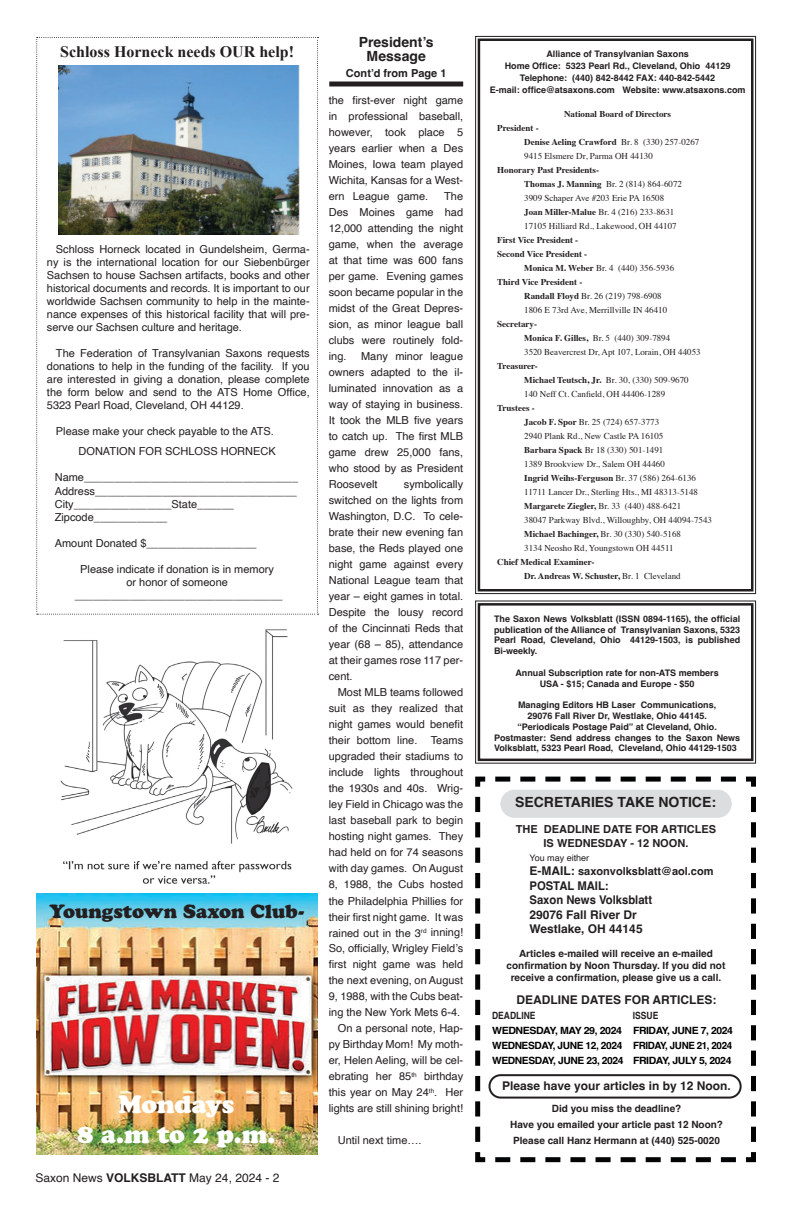
<style>
.page{position:relative;width:792px;height:1224px;background:#fff}
.page>*{position:absolute;margin:0;border:0;box-sizing:border-box;transform-origin:0 0}
.t1{font:25px/30px "Cooper Black Std";letter-spacing:-.01em;color:#fff;text-align:center}
.t2{font:19px "Cooper Black Std";letter-spacing:-.005em;color:#231f20}
.t3{font:700 16px "Times New Roman";color:#231f20}
.t4{font:700 14px/15px "Helvetica";color:#231f20;text-align:center}
.t5{font:700 12px/14.4px "Helvetica";color:#231f20;scale:.94 1}
.t6{font:700 12px "Helvetica";color:#231f20}
.t7{font:12px "Helvetica";color:#231f20}
.t8{font:11px/16px "Helvetica";color:#231f20;text-align:justify}
.t9{font:700 11px/13.2px "Helvetica";color:#231f20;text-align:center}
.t10{font:700 10px/12px "Helvetica";color:#231f20;text-align:center}
.t11{font:700 10px/15px "Helvetica";letter-spacing:-.04em;color:#000;text-align:justify;scale:1.06 1}
.t12{font:700 10px "Helvetica";color:#231f20;scale:.85 1}
.t13{font:9px/14px "Times";color:#231f20}
.t14{font:700 9px/10.8px "Helvetica";color:#231f20;text-align:center}
.t15{font:700 9px/14px "Times";color:#231f20}
.t16{font:9px "Helvetica";color:#231f20}
.s1{font-weight:700}
.s2{font-weight:400}
.s3{font-size:12px}
</style>
<div class="page">
<svg style="left:475px;top:776px;width:281px;height:387px"></svg>
<svg style="left:475px;top:600px;width:281px;height:164px"></svg>
<div style="left:478px;top:603px;width:276px;height:158px;border:2px solid #231f20"></div>
<svg style="left:475px;top:36px;width:281px;height:558px"></svg>
<div style="left:478px;top:38px;width:276px;height:554px;border:2px solid #231f20"></div>
<svg style="left:36px;top:37px;width:283px;height:578px"></svg>
<img style="left:59px;top:66px;width:240px;height:168px">
<div style="left:500px;top:790px;width:232px;height:28px;background:#dcddde;border-radius:14px"></div>
<div style="left:488px;top:1074px;width:254px;height:25px;border:2px solid #231f20;border-radius:11px"></div>
<hr style="left:329px;top:82px;width:134px;height:4px;background:#231f20">
<img style="left:60px;top:629px;width:233px;height:255px">
<img style="left:37px;top:893px;width:280px;height:262px">
<h3 class="t3" style="left:60px;top:40px;width:235px">Schloss Horneck needs OUR help!</h3>
<p class="t8" style="left:47px;top:243px;width:264px;line-height:13px;text-indent:9px">Schloss Horneck located in Gundelsheim, Germa&shy;ny is the international location for our Siebenbürger Sachsen to house Sachsen artifacts, books and other historical documents and records. It is important to our worldwide Sachsen community to help in the mainte&shy;nance expenses of this historical facility that will pre&shy;serve our Sachsen culture and heritage.</p>
<p class="t8" style="left:47px;top:347px;width:264px;line-height:13px;text-indent:9px">The Federation of Transylvanian Saxons requests donations to help in the funding of the facility. If you are interested in giving a donation, please complete the form below and send to the ATS Home Office, 5323 Pearl Road, Cleveland, OH 44129.</p>
<p class="t8" style="left:56px;top:423px;width:220px">Please make your check payable to the ATS.</p>
<p class="t8" style="left:79px;top:444px;width:199px">DONATION FOR SCHLOSS HORNECK</p>
<p class="t8" style="left:55px;top:471px;width:245px;line-height:13.2px;text-align:left">Name___________________________________ Address_________________________________ City________________State______ Zipcode____________</p>
<p class="t8" style="left:55px;top:536px;width:203px">Amount Donated $__________________</p>
<p class="t8" style="left:75px;top:563px;width:209px;line-height:13px;text-align:center">Please indicate if donation is in memory<br>or honor of someone __________________________________</p>
<h2 class="t2" style="left:50px;top:899px;width:256px">Youngstown Saxon Club-</h2>
<h1 class="t1" style="left:77px;top:1089px;width:199px">Mondays<br>8 a.m to 2 p.m.</h1>
<p class="t7" style="left:36px;top:1169px;width:245px">Saxon News <span class="s1">VOLKSBLATT</span> May 24, 2024 - 2</p>
<p class="t4" style="left:359px;top:36px;width:76px">President’s<br>Message</p>
<p class="t9" style="left:346px;top:67px;width:102px">Cont’d from Page 1</p>
<p class="t8" style="left:329px;top:93px;width:136px">the first-ever night game in professional baseball, however, took place 5 years earlier when a Des Moines, Iowa team played Wichita, Kansas for a West&shy;ern League game.</p>
<p class="t8" style="left:329px;top:189px;width:136px;text-indent:115px">The Des Moines game had 12,000 attending the night game, when the average at that time was 600 fans per game. Evening games soon became popular in the midst of the Great Depres&shy;sion, as minor league ball clubs were routinely fold&shy;ing.</p>
<p class="t8" style="left:329px;top:349px;width:136px;text-indent:32px">Many minor league owners adapted to the il&shy;luminated innovation as a way of staying in business.<br>It took the MLB five years to catch up. The first MLB game drew 25,000 fans, who stood by as President Roosevelt</p>
<p class="t8" style="left:329px;top:477px;width:136px;text-indent:75px">symbolically switched on the lights from Washington, D.C. To cele&shy;brate their new evening fan base, the Reds played one night game against every National League team that year – eight games in total.<br>Despite the lousy record of the Cincinnati Reds that year (68 – 85), attendance at their games rose 117 per&shy;cent.</p>
<p class="t8" style="left:329px;top:685px;width:136px;text-align:right">Most MLB teams followed suit as they realized that night games would benefit their bottom line. Teams upgraded their stadiums to include lights throughout the 1930s and 40s. Wrig&shy;ley Field in Chicago was the last baseball park to begin hosting night games. They had held on for 74 seasons with day games. On August<br>8, 1988, the Cubs hosted the Philadelphia Phillies for their first night game. It was rained out in the 3<sup>rd</sup> inning!<br>So, officially, Wrigley Field’s first night game was held the next evening, on August<br>9, 1988, with the Cubs beat&shy;ing the New York Mets 6-4.<br>On a personal note, Hap&shy;py Birthday Mom! My moth&shy;er, Helen Aeling, will be cel&shy;ebrating her 85<sup>th</sup> birthday this year on May 24<sup>th</sup>. Her lights are still shining bright!</p>
<p class="t8" style="left:338px;top:1133px;width:85px">Until next time….</p>
<p class="t14" style="left:490px;top:49px;width:257px;line-height:12px">Alliance of Transylvanian Saxons<br>Home Office: 5323 Pearl Rd., Cleveland, Ohio 44129<br>Telephone: (440) 842-8442 FAX: 440-842-5442<br>E-mail: office@atsaxons.com Website: www.atsaxons.com</p>
<p class="t15" style="left:564px;top:106px;width:109px">National Board of Directors</p>
<p class="t13" style="left:524px;top:120px;width:177px;text-indent:-27px"><span class="s1">President -<br>Denise Aeling Crawford</span> Br. 8 (330) 257-0267<br>9415 Elsmere Dr, Parma OH 44130</p>
<p class="t13" style="left:524px;top:162px;width:159px;text-indent:-27px"><span class="s1">Honorary Past Presidents-<br>Thomas J. Manning</span> Br. 2 (814) 864-6072<br>3909 Schaper Ave #203 Erie PA 16508<br><span class="s1">Joan Miller-Malue</span> Br. 4 (216) 233-8631<br>17105 Hilliard Rd., Lakewood, OH 44107</p>
<p class="t15" style="left:497px;top:232px;width:83px">First Vice President -</p>
<p class="t15" style="left:497px;top:246px;width:92px">Second Vice President -</p>
<p class="t13" style="left:524px;top:260px;width:152px"><span class="s1">Monica M. Weber</span> Br. 4 (440) 356-5936</p>
<p class="t15" style="left:497px;top:274px;width:87px">Third Vice President -</p>
<p class="t13" style="left:524px;top:288px;width:139px"><span class="s1">Randall Floyd</span> Br. 26 (219) 798-6908</p>
<p class="t13" style="left:524px;top:302px;width:145px">1806 E 73rd Ave, Merrillville IN 46410</p>
<p class="t13" style="left:524px;top:316px;width:178px;text-indent:-27px"><span class="s1">Secretary-<br>Monica F. Gilles,</span> Br. 5 (440) 309-7894<br>3520 Beavercrest Dr, Apt 107, Lorain, OH 44053</p>
<p class="t13" style="left:524px;top:358px;width:166px;text-indent:-27px"><span class="s1">Treasurer-<br>Michael Teutsch, Jr.</span> Br. 30, (330) 509-9670<br>140 Neff Ct. Canfield, OH 44406-1289</p>
<p class="t13" style="left:524px;top:400px;width:189px;text-indent:-27px"><span class="s1">Trustees -<br>Jacob F. Spor</span> Br. 25 (724) 657-3773<br>2940 Plank Rd., New Castle PA 16105<br><span class="s1">Barbara Spack</span> Br 18 (330) 501-1491<br>1389 Brookview Dr., Salem OH 44460<br><span class="s1">Ingrid Weihs-Ferguson</span> Br. 37 (586) 264-6136<br>11711 Lancer Dr., Sterling Hts., MI 48313-5148<br><span class="s1">Margarete Ziegler,</span> Br. 33 (440) 488-6421<br>38047 Parkway Blvd., Willoughby, OH 44094-7543<br><span class="s1">Michael Bachinger,</span> Br. 30 (330) 540-5168<br>3134 Neosho Rd, Youngstown OH 44511</p>
<p class="t15" style="left:524px;top:554px;width:158px;text-indent:-27px">Chief Medical Examiner-<br>Dr. Andreas W. Schuster, <span class="s2">Br. 1 Cleveland</span></p>
<p class="t14" style="left:494px;top:614px;width:248px;text-align:justify">The Saxon News Volksblatt (ISSN 0894-1165), the official publication of the Alliance of Transylvanian Saxons, 5323<br>Pearl Road, Cleveland, Ohio 44129-1503, is published Bi-weekly.</p>
<p class="t14" style="left:515px;top:668px;width:205px">Annual Subscription rate for non-ATS members<br>USA - $15; Canada and Europe - $50</p>
<p class="t14" style="left:494px;top:701px;width:248px">Managing Editors HB Laser Communications,<br>29076 Fall River Dr, Westlake, Ohio 44145.<br>“Periodicals Postage Paid” at Cleveland, Ohio.<br>Postmaster: Send address changes to the Saxon News Volksblatt, 5323 Pearl Road, Cleveland, Ohio 44129-1503</p>
<p class="t4" style="left:515px;top:796px;width:202px">SECRETARIES TAKE NOTICE:</p>
<p class="t9" style="left:516px;top:824px;width:202px">THE DEADLINE DATE FOR ARTICLES<br>IS WEDNESDAY - 12 NOON.</p>
<p class="t16" style="left:529px;top:851px;width:61px">You may either</p>
<p class="t9" style="left:529px;top:866px;width:186px"><span class="s3">E-MAIL:</span> saxonvolksblatt@aol.com</p>
<p class="t5" style="left:529px;top:880px;width:132px">POSTAL MAIL:<br>Saxon News Volksblatt<br>29076 Fall River Dr<br>Westlake, OH 44145</p>
<p class="t10" style="left:507px;top:949px;width:220px">Articles e-mailed will receive an e-mailed confirmation by Noon Thursday. If you did not receive a confirmation, please give us a call.</p>
<p class="t6" style="left:517px;top:992px;width:202px">DEADLINE DATES FOR ARTICLES:</p>
<p class="t12" style="left:492px;top:1009px;width:53px">DEADLINE</p>
<p class="t12" style="left:633px;top:1009px;width:32px">ISSUE</p>
<p class="t11" style="left:492px;top:1024px;width:229px">WEDNESDAY, MAY 29, 2024 FRIDAY, JUNE 7, 2024<br>WEDNESDAY, JUNE 12, 2024 FRIDAY, JUNE 21, 2024<br>WEDNESDAY, JUNE 23, 2024 FRIDAY, JULY 5, 2024</p>
<p class="t6" style="left:502px;top:1078px;width:230px">Please have your articles in by 12 Noon.</p>
<p class="t10" style="left:510px;top:1102px;width:214px;line-height:16px">Did you miss the deadline?<br>Have you emailed your article past 12 Noon?<br>Please call Hanz Hermann at (440) 525-0020</p>
</div>
